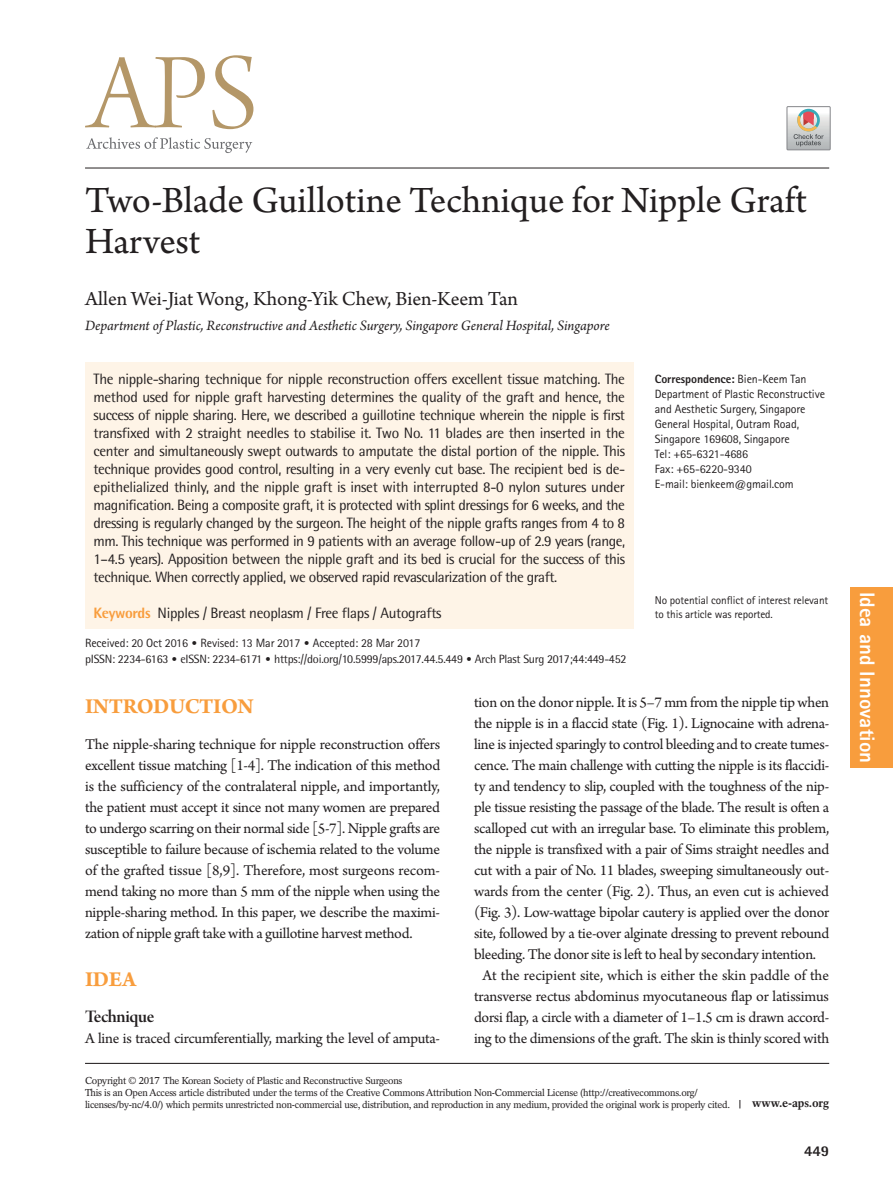
<style>
.page{position:relative;width:893px;height:1191px;background:#fff}
.page>*{position:absolute;margin:0;border:0;box-sizing:border-box;transform-origin:0 0}
.제목{font:39px/41px "Arno Pro";color:#231f20}
.대제목{font:700 22.5px "Arno Pro";letter-spacing:-.02em;color:#f89d3d}
.저자{font:21px "Arno Pro";letter-spacing:-.005em;color:#231f20}
.t1{font:800 21px "Rotis Sans Serif Std";color:#fff}
.중제목{font:18.75px "Arno Pro Smbd Display";letter-spacing:-.02em;color:#231f20}
.본문_0{font:15.75px/21px "Arno Pro";letter-spacing:-.02em;color:#231f20;text-align:justify}
.본문{font:15.75px/21px "Arno Pro";letter-spacing:-.015em;color:#231f20;text-align:center}
.초록{font:15px/18px "Rotis Semi Sans Std";letter-spacing:-.03em;color:#231f20;text-align:justify}
.소속{font:italic 15px "Arno Pro";letter-spacing:-.005em;color:#231f20}
.t2{font:800 15px "Rotis Semi Sans Std";color:#231f20}
.교신저자{font:12px/15px "Rotis Sans Serif Std";letter-spacing:-.01em;color:#231f20}
.t3{font:12px "Rotis Semi Sans Std";letter-spacing:-.02em;color:#231f20}
.교신저자-2{font:800 12px "Rotis Sans Serif Std";letter-spacing:-.01em;color:#231f20}
.t4{font:700 12px "Rotation LT Std";letter-spacing:-.01em;color:#231f20}
.교신저자밑각주{font:11.25px/13.5px "Rotis Sans Serif Std";letter-spacing:-.01em;color:#231f20}
.t5{font:10.05px/12px "Rotation LT Std";letter-spacing:-.025em;color:#231f20}
.s1{font-weight:800;color:#f89d3d}
.s2{font-weight:400}
.s3{font-family:"DIN Pro";font-weight:300}
</style>
<div class="page">
<hr style="left:85px;top:1062px;width:744px;height:2px;background:#231f20">
<hr style="left:85px;top:168px;width:744px;height:1px;background:#231f20">
<svg style="left:85px;top:55px;width:168px;height:74px"></svg>
<svg style="left:86px;top:137px;width:166px;height:16px"></svg>
<div style="left:850px;top:587px;width:43px;height:180px;background:#f89d3d"></div>
<div style="left:85px;top:362px;width:549px;height:266px;background:#fef4e7"></div>
<div style="left:787px;top:106px;width:43px;height:44px;border:1px solid #85868a"></div>
<svg style="left:787px;top:107px;width:43px;height:43px;background:#c4bfbd"></svg>
<p class="제목" style="left:85px;top:182px;width:723px">Two-Blade Guillotine Technique for Nipple Graft<br>Harvest</p>
<p class="저자" style="left:85px;top:287px;width:434px">Allen Wei-Jiat Wong, Khong-Yik Chew, Bien-Keem Tan</p>
<p class="소속" style="left:85px;top:317px;width:526px">Department of Plastic, Reconstructive and Aesthetic Surgery, Singapore General Hospital, Singapore</p>
<p class="초록" style="left:94px;top:369px;width:533px">The nipple-sharing technique for nipple reconstruction offers excellent tissue matching. The method used for nipple graft harvesting determines the quality of the graft and hence, the success of nipple sharing. Here, we described a guillotine technique wherein the nipple is first transfixed with 2 straight needles to stabilise it. Two No. 11 blades are then inserted in the center and simultaneously swept outwards to amputate the distal portion of the nipple. This technique provides good control, resulting in a very evenly cut base. The recipient bed is de&shy;epithelialized thinly, and the nipple graft is inset with interrupted 8-0 nylon sutures under magnification. Being a composite graft, it is protected with splint dressings for 6 weeks, and the dressing is regularly changed by the surgeon. The height of the nipple grafts ranges from 4 to 8 mm. This technique was performed in 9 patients with an average follow-up of 2.9 years (range, 1–4.5 years). Apposition between the nipple graft and its bed is crucial for the success of this technique. When correctly applied, we observed rapid revascularization of the graft.</p>
<p class="초록" style="left:94px;top:603px;width:349px"><span class="s1">Keywords</span> Nipples / Breast neoplasm / Free flaps / Autografts</p>
<p class="교신저자-2" style="left:655px;top:371px;width:153px">Correspondence: <span class="s2">Bien-Keem Tan</span></p>
<p class="교신저자" style="left:655px;top:386px;width:172px">Department of Plastic Reconstructive and Aesthetic Surgery, Singapore General Hospital, Outram Road, Singapore 169608, Singapore</p>
<p class="교신저자" style="left:655px;top:446px;width:95px">Tel: +65-6321-4686</p>
<p class="교신저자" style="left:655px;top:461px;width:98px">Fax: +65-6220-9340</p>
<p class="교신저자" style="left:655px;top:476px;width:140px">E-mail: bienkeem@gmail.com</p>
<p class="교신저자밑각주" style="left:655px;top:594px;width:175px">No potential conflict of interest relevant to this article was reported.</p>
<p class="교신저자" style="left:85px;top:635px;width:337px">Received: 20 Oct 2016 <span class="s3">•</span> Revised: 13 Mar 2017 <span class="s3">•</span> Accepted: 28 Mar 2017</p>
<p class="t3" style="left:85px;top:651px;width:543px">pISSN: 2234-6163 <span class="s3">•</span> eISSN: 2234-6171 <span class="s3">•</span> https://doi.org/10.5999/aps.2017.44.5.449 <span class="s3">•</span> Arch Plast Surg 2017;44:449-452</p>
<p class="대제목" style="left:85px;top:693px;width:170px">INTRODUCTION</p>
<p class="본문_0" style="left:85px;top:735px;width:357px">The nipple-sharing technique for nipple reconstruction offers excellent tissue matching [1-4]. The indication of this method is the sufficiency of the contralateral nipple, and importantly, the patient must accept it since not many women are prepared to undergo scarring on their normal side [5-7]. Nipple grafts are susceptible to failure because of ischemia related to the volume of the grafted tissue [8,9]. Therefore, most surgeons recom&shy;mend taking no more than 5 mm of the nipple when using the nipple-sharing method. In this paper, we describe the maximi&shy;zation of nipple graft take with a guillotine harvest method.</p>
<p class="대제목" style="left:85px;top:966px;width:53px">IDEA</p>
<p class="중제목" style="left:85px;top:1006px;width:71px">Technique</p>
<p class="본문_0" style="left:85px;top:1029px;width:357px">A line is traced circumferentially, marking the level of amputa-</p>
<p class="본문_0" style="left:474px;top:693px;width:357px">tion on the donor nipple. It is 5–7 mm from the nipple tip when the nipple is in a flaccid state (Fig. 1). Lignocaine with adrena&shy;line is injected sparingly to control bleeding and to create tumes&shy;cence. The main challenge with cutting the nipple is its flaccidi&shy;ty and tendency to slip, coupled with the toughness of the nip&shy;ple tissue resisting the passage of the blade. The result is often a scalloped cut with an irregular base. To eliminate this problem, the nipple is transfixed with a pair of Sims straight needles and cut with a pair of No. 11 blades, sweeping simultaneously out&shy;wards from the center (Fig. 2). Thus, an even cut is achieved (Fig. 3). Low-wattage bipolar cautery is applied over the donor site, followed by a tie-over alginate dressing to prevent rebound bleeding. The donor site is left to heal by secondary intention.</p>
<p class="본문" style="left:474px;top:966px;width:357px">At the recipient site, which is either the skin paddle of the transverse rectus abdominus myocutaneous flap or latissimus dorsi flap, a circle with a diameter of 1–1.5 cm is drawn accord&shy;ing to the dimensions of the graft. The skin is thinly scored with</p>
<p class="t5" style="left:85px;top:1074px;width:319px">Copyright © 2017 The Korean Society of Plastic and Reconstructive Surgeons</p>
<p class="t5" style="left:85px;top:1086px;width:647px">This is an Open Access article distributed under the terms of the Creative Commons Attribution Non-Commercial License (http://creativecommons.org/ licenses/by-nc/4.0/) which permits unrestricted non-commercial use, distribution, and reproduction in any medium, provided the original work is properly cited.</p>
<p class="t4" style="left:752px;top:1096px;width:78px">www.e-aps.org</p>
<p class="t2" style="left:804px;top:1141px;width:27px">449</p>
<h3 class="t1" style="left:881px;top:591px;width:173px;rotate:90deg">Idea and Innovation</h3>
</div>
